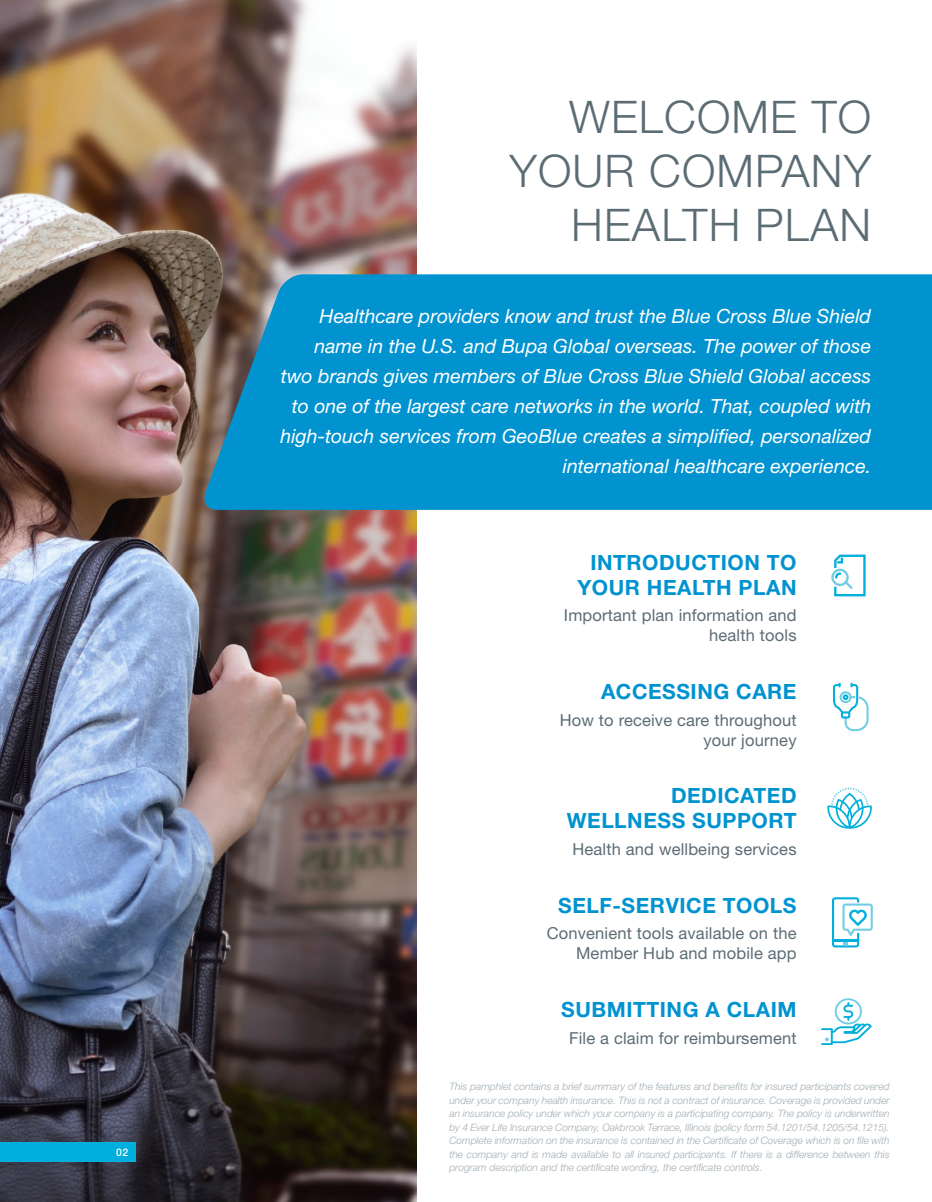
<style>
.page{position:relative;width:932px;height:1202px;background:#fff}
.page>*{position:absolute;margin:0;border:0;box-sizing:border-box;transform-origin:0 0}
.t1{font:300 45px/54px "Helvetica Neue LT Std";letter-spacing:.025em;color:#5c6c75;text-align:right}
.t2{font:700 21px/25.2px "Helvetica Neue LT Std";letter-spacing:.025em;color:#0093d0;text-align:right}
.t3{font:italic 19.5px/30px "Helvetica Neue LT Std";color:#fff;text-align:right}
.t4{font:16.5px/19.8px "Helvetica Neue LT Std";letter-spacing:.01em;color:#5c6c75;text-align:right}
.t5{font:500 10.5px "Helvetica Neue LT Std";color:#fff}
.t6{font:italic 300 10.2px/13.5px "Helvetica Neue LT Std";color:#a2adb4;text-align:justify}
</style>
<div class="page">
<img style="left:0;top:0;width:416px;height:1202px">
<div style="left:199px;top:274px;width:733px;height:236px;background:#0093d0"></div>
<div style="left:0;top:1142px;width:136px;height:20px;background:#00afdb"></div>
<svg style="left:821px;top:998px;width:50px;height:47px"></svg>
<svg style="left:831px;top:554px;width:34px;height:42px"></svg>
<svg style="left:833px;top:682px;width:35px;height:49px"></svg>
<svg style="left:827px;top:787px;width:45px;height:41px"></svg>
<svg style="left:832px;top:897px;width:40px;height:50px"></svg>
<p class="t5" style="left:116px;top:1146px;width:14px">02</p>
<h1 class="t1" style="left:509px;top:89px;width:363px">WELCOME TO<br>YOUR COMPANY<br>HEALTH PLAN</h1>
<p class="t3" style="left:280px;top:300px;width:592px">Healthcare providers know and trust the Blue Cross Blue Shield name in the U.S. and Bupa Global overseas. The power of those two brands gives members of Blue Cross Blue Shield Global access to one of the largest care networks in the world. That, coupled with high-touch services from GeoBlue creates a simplified, personalized international healthcare experience.</p>
<h2 class="t2" style="left:577px;top:549px;width:221px">INTRODUCTION TO<br>YOUR HEALTH PLAN</h2>
<h3 class="t4" style="left:564px;top:605px;width:234px">Important plan information and health tools</h3>
<h2 class="t2" style="left:601px;top:678px;width:197px">ACCESSING CARE</h2>
<h3 class="t4" style="left:559px;top:709px;width:238px">How to receive care throughout your journey</h3>
<h2 class="t2" style="left:567px;top:782px;width:231px">DEDICATED<br>WELLNESS SUPPORT</h2>
<h3 class="t4" style="left:572px;top:838px;width:226px">Health and wellbeing services</h3>
<h2 class="t2" style="left:558px;top:892px;width:240px">SELF-SERVICE TOOLS</h2>
<h3 class="t4" style="left:546px;top:923px;width:251px">Convenient tools available on the<br>Member Hub and mobile app</h3>
<h2 class="t2" style="left:561px;top:996px;width:237px">SUBMITTING A CLAIM</h2>
<h3 class="t4" style="left:569px;top:1027px;width:229px">File a claim for reimbursement</h3>
<p class="t6" style="left:449px;top:1079px;width:442px">This pamphlet contains a brief summary of the features and benefits for insured participants covered under your company health insurance. This is not a contract of insurance. Coverage is provided under an insurance policy under which your company is a participating company. The policy is underwritten by 4 Ever Life Insurance Company, Oakbrook Terrace, Illinois (policy form 54.1201/54.1205/54.1215).<br>Complete information on the insurance is contained in the Certificate of Coverage which is on file with the company and is made available to all insured participants. If there is a difference between this program description and the certificate wording, the certificate controls.</p>
</div>
